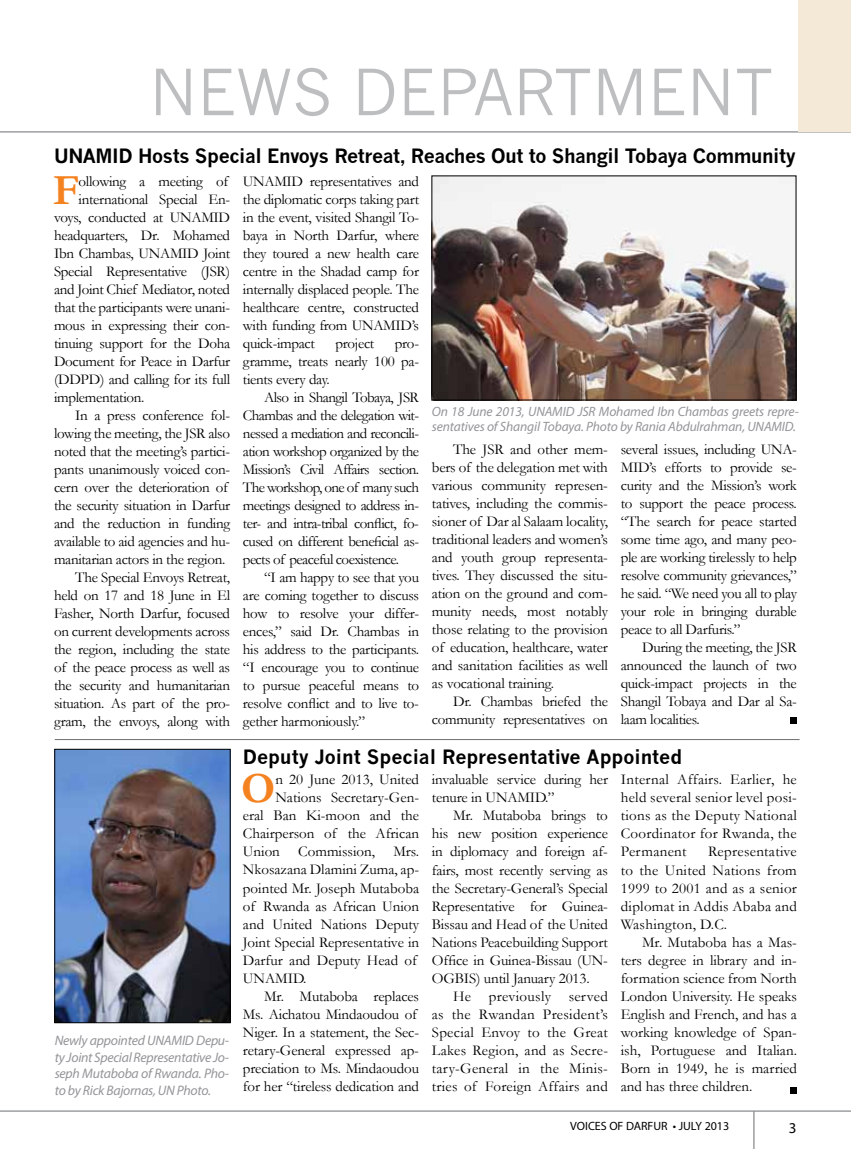
<style>
.page{position:relative;width:851px;height:1149px;background:#fff}
.page>*{position:absolute;margin:0;border:0;box-sizing:border-box;transform-origin:0 0}
.t1{font:62.7px "News Gothic";color:#bcbec0}
.t2{font:700 43.35px "Garamond";color:#f58220}
.t3{font:700 19.35px "News Gothic";letter-spacing:-.02em;color:#000}
.t4{font:700 19.35px "News Gothic";color:#000}
.t5{font:15px/18px "Garamond";letter-spacing:-.02em;color:#000;text-align:justify}
.t6{font:15px "Garamond";color:#000}
.t7{font:15px "Myriad Pro";color:#000}
.t8{font:italic 13.8px/16.5px "Myriad Pro";letter-spacing:-.02em;color:#939598;text-align:justify}
.t9{font:italic 13.5px/14.9px "Myriad Pro";letter-spacing:-.01em;color:#939598}
.t10{font:12px "Myriad Pro";color:#000}
</style>
<div class="page">
<hr style="left:0;top:1110px;width:850px;height:1px;background:#6d6e71">
<hr style="left:753px;top:1111px;width:1px;height:37px;background:#6d6e71">
<hr style="left:0;top:131px;width:850px;height:1px;background:#6d6e71">
<div style="left:798px;top:0;width:52px;height:131px;background:#f4e8d6"></div>
<hr style="left:55px;top:739px;width:744px;height:1px;background:#6d6e71">
<svg style="left:790px;top:717px;width:6px;height:6px"></svg>
<svg style="left:790px;top:1087px;width:6px;height:5px"></svg>
<img style="left:56px;top:750px;width:172px;height:270px">
<div style="left:54px;top:748px;width:176px;height:274px;border:1px solid #000"></div>
<img style="left:433px;top:177px;width:361px;height:221px">
<div style="left:431px;top:175px;width:365px;height:225px;border:1px solid #000"></div>
<h1 class="t1" style="left:149px;top:56px;width:625px">NEWS DEPARTMENT</h1>
<p class="t3" style="left:54px;top:144px;width:743px">UNAMID Hosts Special Envoys Retreat, Reaches Out to Shangil Tobaya Community</p>
<h2 class="t2" style="left:53px;top:164px;width:28px">F</h2>
<p class="t5" style="left:78px;top:172px;width:151px">ollowing a meeting of</p>
<p class="t5" style="left:243px;top:172px;width:177px">UNAMID representatives and the diplomatic corps taking part in the event, visited Shangil To&shy;baya in North Darfur, where they toured a new health care centre in the Shadad camp for internally displaced people. The healthcare centre, constructed with funding from UNAMID’s quick-impact</p>
<p class="t5" style="left:78px;top:190px;width:153px">international Special En-</p>
<p class="t5" style="left:54px;top:208px;width:177px">voys, conducted at UNAMID</p>
<p class="t5" style="left:54px;top:226px;width:177px">headquarters, Dr. Mohamed</p>
<p class="t5" style="left:54px;top:244px;width:177px">Ibn Chambas, UNAMID Joint</p>
<p class="t5" style="left:54px;top:262px;width:177px">Special Representative (JSR)</p>
<p class="t5" style="left:54px;top:280px;width:177px">and Joint Chief Mediator, noted</p>
<p class="t5" style="left:54px;top:298px;width:177px">that the participants were unani-</p>
<p class="t5" style="left:54px;top:316px;width:177px">mous in expressing their con-</p>
<p class="t5" style="left:54px;top:334px;width:177px">tinuing support for the Doha</p>
<p class="t5" style="left:54px;top:352px;width:177px">Document for Peace in Darfur</p>
<p class="t5" style="left:54px;top:370px;width:177px">(DDPD) and calling for its full</p>
<p class="t5" style="left:54px;top:388px;width:92px">implementation.</p>
<p class="t5" style="left:75px;top:406px;width:156px">In a press conference fol-</p>
<p class="t5" style="left:54px;top:424px;width:177px">lowing the meeting, the JSR also</p>
<p class="t5" style="left:54px;top:442px;width:177px">noted that the meeting’s partici-</p>
<p class="t5" style="left:54px;top:460px;width:177px">pants unanimously voiced con-</p>
<p class="t5" style="left:54px;top:478px;width:175px">cern over the deterioration of</p>
<p class="t5" style="left:54px;top:496px;width:177px">the security situation in Darfur</p>
<p class="t5" style="left:54px;top:514px;width:177px">and the reduction in funding</p>
<p class="t5" style="left:54px;top:532px;width:177px">available to aid agencies and hu-</p>
<p class="t5" style="left:54px;top:550px;width:173px">manitarian actors in the region.</p>
<p class="t5" style="left:75px;top:568px;width:156px">The Special Envoys Retreat,</p>
<p class="t5" style="left:54px;top:586px;width:178px">held on 17 and 18 June in El</p>
<p class="t5" style="left:54px;top:604px;width:178px">Fasher, North Darfur, focused</p>
<p class="t5" style="left:54px;top:622px;width:177px">on current developments across</p>
<p class="t5" style="left:54px;top:640px;width:177px">the region, including the state</p>
<p class="t5" style="left:54px;top:658px;width:177px">of the peace process as well as</p>
<p class="t5" style="left:54px;top:676px;width:177px">the security and humanitarian</p>
<p class="t5" style="left:54px;top:694px;width:177px">situation. As part of the pro-</p>
<p class="t5" style="left:54px;top:712px;width:177px">gram, the envoys, along with</p>
<p class="t5" style="left:335px;top:334px;width:40px">project</p>
<p class="t5" style="left:243px;top:334px;width:177px;text-indent:152px">pro&shy;gramme, treats nearly 100 pa&shy;tients every day.</p>
<p class="t5" style="left:243px;top:388px;width:178px;text-indent:21px">Also in Shangil Tobaya, JSR Chambas and the delegation wit&shy;nessed a mediation and reconcili&shy;ation workshop organized by the Mission’s Civil Affairs section.<br>The workshop, one of many such meetings designed to address in&shy;ter- and intra-tribal conflict, fo&shy;cused on different beneficial as&shy;pects of peaceful coexistence.</p>
<p class="t5" style="left:243px;top:568px;width:178px;text-indent:21px">“I am happy to see that you are coming together to discuss how to resolve your differ&shy;ences,” said Dr. Chambas in his address to the participants. “I encourage you to continue to pursue peaceful means to resolve conflict and to live to&shy;gether harmoniously.”</p>
<p class="t9" style="left:432px;top:403px;width:368px">On 18 June 2013, UNAMID JSR Mohamed Ibn Chambas greets repre&shy;sentatives of Shangil Tobaya. Photo by Rania Abdulrahman, UNAMID.</p>
<p class="t5" style="left:432px;top:440px;width:178px;text-indent:21px">The JSR and other mem&shy;bers of the delegation met with various community represen&shy;tatives, including the commis&shy;sioner of Dar al Salaam locality, traditional leaders and women’s and youth group representa&shy;tives. They discussed the situ&shy;ation on the ground and com&shy;munity needs, most notably those relating to the provision of education, healthcare, water and sanitation facilities as well as vocational training.</p>
<p class="t5" style="left:432px;top:692px;width:177px;text-align:right">Dr. Chambas briefed the community representatives on</p>
<p class="t5" style="left:620px;top:440px;width:178px">several issues, including UNA-MID’s efforts to provide se&shy;curity and the Mission’s work to support the peace process. “The search for peace started some time ago, and many peo&shy;ple are working tirelessly to help resolve community grievances,” he said. “We need you all to play your role in bringing durable peace to all Darfuris.”</p>
<p class="t5" style="left:620px;top:638px;width:178px;text-indent:21px">During the meeting, the JSR announced the launch of two quick-impact projects in the Shangil Tobaya and Dar al Sa&shy;laam localities.</p>
<p class="t8" style="left:55px;top:1031px;width:176px">Newly appointed UNAMID Depu&shy;ty Joint Special Representative Jo&shy;seph Mutaboba of Rwanda. Pho&shy;to by Rick Bajornas, UN Photo.</p>
<p class="t4" style="left:243px;top:744px;width:441px">Deputy Joint Special Representative Appointed</p>
<h2 class="t2" style="left:241px;top:762px;width:36px">O</h2>
<p class="t6" style="left:275px;top:770px;width:145px">n 20 June 2013, United</p>
<p class="t5" style="left:432px;top:770px;width:177px">invaluable service during her tenure in UNAMID.”</p>
<p class="t5" style="left:432px;top:806px;width:177px;text-indent:21px">Mr. Mutaboba brings to his new position experience in diplomacy and foreign af&shy;fairs, most recently serving as the Secretary-General’s Special Representative for Guinea-Bissau and Head of the United Nations Peacebuilding Support Office in Guinea-Bissau (UN-OGBIS) until January 2013.</p>
<p class="t5" style="left:432px;top:986px;width:178px;text-indent:21px">He previously served as the Rwandan President’s Special Envoy to the Great Lakes Region, and as Secre&shy;tary-General in the Minis&shy;tries of Foreign Affairs and</p>
<p class="t5" style="left:620px;top:770px;width:177px">Internal Affairs. Earlier, he held several senior level posi&shy;tions as the Deputy National Coordinator for Rwanda, the Permanent</p>
<p class="t6" style="left:275px;top:788px;width:145px">Nations Secretary-Gen-</p>
<p class="t6" style="left:243px;top:806px;width:178px">eral Ban Ki-moon and the</p>
<p class="t6" style="left:243px;top:824px;width:178px">Chairperson of the African</p>
<p class="t6" style="left:243px;top:842px;width:178px">Union Commission, Mrs.</p>
<p class="t6" style="left:243px;top:860px;width:178px">Nkosazana Dlamini Zuma, ap-</p>
<p class="t6" style="left:243px;top:878px;width:178px">pointed Mr. Joseph Mutaboba</p>
<p class="t6" style="left:243px;top:896px;width:178px">of Rwanda as African Union</p>
<p class="t6" style="left:243px;top:914px;width:178px">and United Nations Deputy</p>
<p class="t6" style="left:243px;top:932px;width:178px">Joint Special Representative in</p>
<p class="t6" style="left:243px;top:950px;width:176px">Darfur and Deputy Head of</p>
<p class="t5" style="left:243px;top:968px;width:65px">UNAMID.</p>
<p class="t5" style="left:264px;top:986px;width:156px">Mr. Mutaboba replaces</p>
<p class="t5" style="left:243px;top:1004px;width:176px">Ms. Aichatou Mindaoudou of</p>
<p class="t5" style="left:243px;top:1022px;width:178px">Niger. In a statement, the Sec-</p>
<p class="t5" style="left:243px;top:1040px;width:177px">retary-General expressed ap-</p>
<p class="t5" style="left:243px;top:1058px;width:177px">preciation to Ms. Mindaoudou</p>
<p class="t5" style="left:243px;top:1076px;width:177px">for her “tireless dedication and</p>
<p class="t5" style="left:620px;top:842px;width:178px;text-indent:87px">Representative to the United Nations from 1999 to 2001 and as a senior diplomat in Addis Ababa and Washington, D.C.</p>
<p class="t5" style="left:620px;top:932px;width:178px;text-indent:21px">Mr. Mutaboba has a Mas&shy;ters degree in library and in&shy;formation science from North London University. He speaks English and French, and has a working knowledge of Span&shy;ish, Portuguese and Italian.<br>Born in 1949, he is married and has three children.</p>
<p class="t10" style="left:570px;top:1118px;width:161px">VOICES OF DARFUR • JULY 2013</p>
<p class="t7" style="left:788px;top:1117px;width:9px">3</p>
</div>
